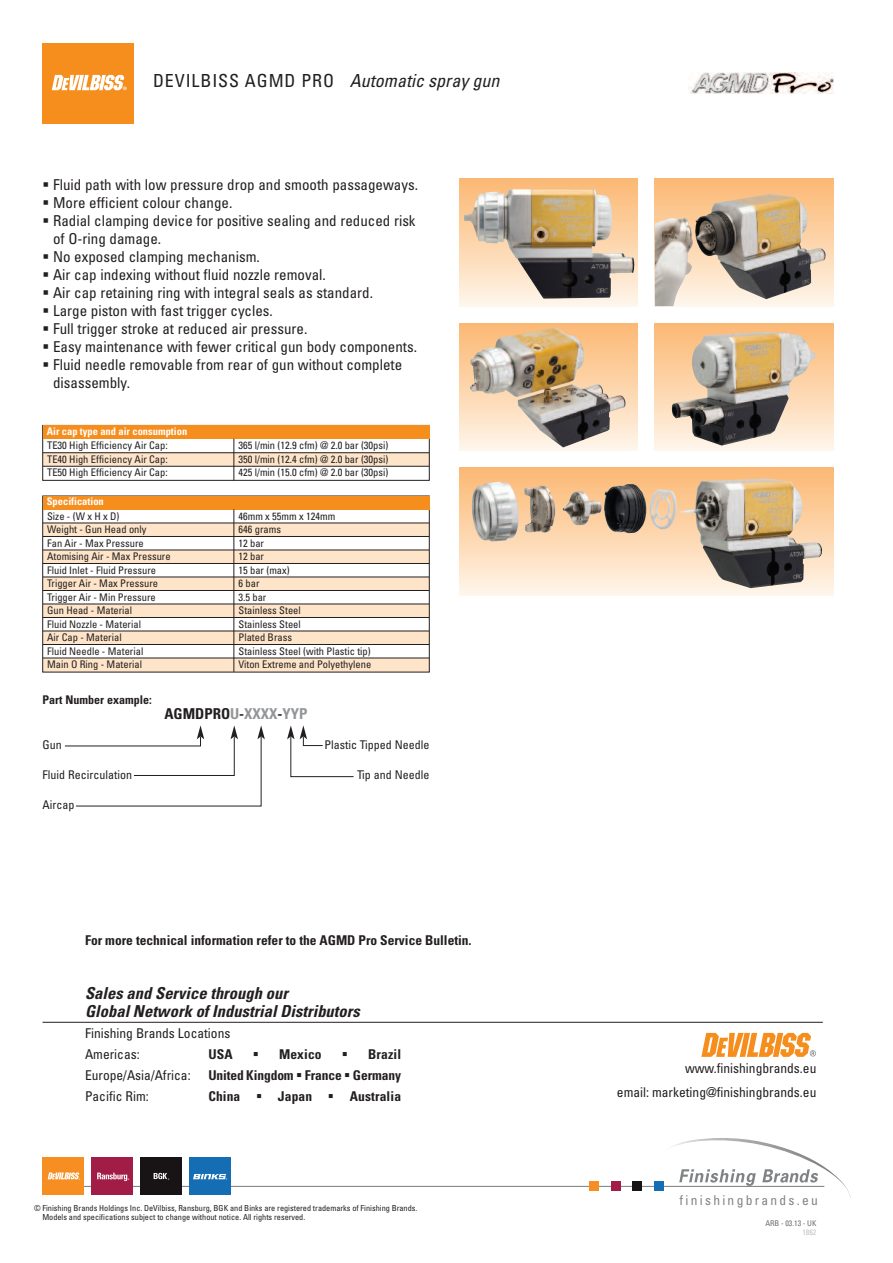
<style>
.page{position:relative;width:893px;height:1263px;background:#fff}
.page>*{position:absolute;margin:0;border:0;box-sizing:border-box;transform-origin:0 0}
.t1{font:italic condensed 18px "Univers";letter-spacing:.005em;color:#231f20}
.t2{font:italic 700 condensed 16.5px/18px "Univers";letter-spacing:.005em;color:#231f20}
.t3{font:condensed 15px/18px "Univers";color:#231f20}
.t4{font:700 condensed 15px "Univers";color:#231f20}
.t5{font:700 condensed 13.5px/21px "Univers";color:#231f20;text-align:justify}
.t6{font:condensed 13.5px/21px "Univers";color:#231f20;text-align:right}
.t7{font:condensed 13.5px "Univers";letter-spacing:.17em;color:#808385}
.t8{font:condensed 12px "Univers";color:#231f20}
.t9{font:700 condensed 12px "Univers";color:#231f20}
.t10{font:condensed 10.5px "Univers";color:#231f20}
.t11{font:700 condensed 10.5px "Univers";color:#fff}
.t12{font:condensed 10.5px "Univers";letter-spacing:.22em;color:#231f20}
.t13{font:condensed 8.25px/9px "Univers";color:#231f20}
.t14{font:condensed 7.8px "Univers";color:#6c6d70}
.t15{font:condensed 7.8px "Univers";color:#c1c2c4}
.s1{font-style:normal}
.s2{color:#939598}
</style>
<div class="page">
<div style="left:43px;top:452px;width:386px;height:14px;background:#fee5c9"></div>
<div style="left:43px;top:523px;width:386px;height:14px;background:#fee5c9"></div>
<div style="left:43px;top:550px;width:386px;height:14px;background:#fee5c9"></div>
<div style="left:43px;top:577px;width:386px;height:14px;background:#fee5c9"></div>
<div style="left:43px;top:604px;width:386px;height:14px;background:#fee5c9"></div>
<div style="left:43px;top:631px;width:386px;height:14px;background:#fee5c9"></div>
<div style="left:43px;top:658px;width:386px;height:14px;background:#fee5c9"></div>
<hr style="left:43px;top:452px;width:386px;height:1px;background:#231f20">
<hr style="left:43px;top:466px;width:386px;height:1px;background:#231f20">
<hr style="left:43px;top:1022px;width:780px;height:1px;background:#231f20">
<hr style="left:63px;top:1186px;width:761px;height:1px;background:#808385">
<div style="left:589px;top:1182px;width:10px;height:9px;background:#f68e21"></div>
<div style="left:611px;top:1182px;width:9px;height:9px;background:#a21c48"></div>
<div style="left:633px;top:1182px;width:9px;height:9px;background:#181314"></div>
<div style="left:654px;top:1182px;width:9px;height:9px;background:#156db4"></div>
<img style="left:663px;top:1138px;width:187px;height:58px">
<svg style="left:679px;top:1169px;width:77px;height:17px"></svg>
<svg style="left:762px;top:1169px;width:56px;height:13px"></svg>
<div style="left:140px;top:1157px;width:41px;height:38px;background:#181314"></div>
<svg style="left:154px;top:1173px;width:15px;height:7px"></svg>
<div style="left:189px;top:1157px;width:41px;height:38px;background:#156db4"></div>
<svg style="left:193px;top:1174px;width:34px;height:6px"></svg>
<div style="left:91px;top:1157px;width:42px;height:38px;background:#a21c48"></div>
<svg style="left:97px;top:1172px;width:32px;height:9px"></svg>
<div style="left:43px;top:1157px;width:41px;height:38px;background:#f68e21"></div>
<svg style="left:48px;top:1172px;width:32px;height:8px"></svg>
<div style="left:43px;top:43px;width:91px;height:80px;background:#f68e1e"></div>
<svg style="left:52px;top:75px;width:75px;height:15px"></svg>
<svg style="left:701px;top:1033px;width:115px;height:24px"></svg>
<hr style="left:43px;top:523px;width:386px;height:1px;background:#231f20">
<hr style="left:43px;top:536px;width:386px;height:1px;background:#231f20">
<hr style="left:43px;top:550px;width:386px;height:1px;background:#231f20">
<hr style="left:43px;top:563px;width:386px;height:1px;background:#231f20">
<hr style="left:43px;top:577px;width:386px;height:1px;background:#231f20">
<hr style="left:43px;top:590px;width:386px;height:1px;background:#231f20">
<hr style="left:43px;top:604px;width:386px;height:1px;background:#231f20">
<hr style="left:43px;top:617px;width:386px;height:1px;background:#231f20">
<hr style="left:43px;top:631px;width:386px;height:1px;background:#231f20">
<hr style="left:43px;top:644px;width:386px;height:1px;background:#231f20">
<hr style="left:43px;top:658px;width:386px;height:1px;background:#231f20">
<svg style="left:65px;top:725px;width:200px;height:81px"></svg>
<svg style="left:287px;top:725px;width:67px;height:52px"></svg>
<div style="left:43px;top:425px;width:386px;height:14px;background:#f68e1e"></div>
<div style="left:43px;top:496px;width:386px;height:13px;background:#f68e1e"></div>
<div style="left:459px;top:179px;width:179px;height:127px;background:linear-gradient(to bottom,#fbb872,#fef5e9)"></div>
<img style="left:464px;top:189px;width:170px;height:110px">
<div style="left:655px;top:179px;width:178px;height:127px;background:linear-gradient(to bottom,#fbb872,#fef5e9)"></div>
<img style="left:655px;top:194px;width:171px;height:112px">
<div style="left:459px;top:323px;width:179px;height:128px;background:linear-gradient(to bottom,#fbb772,#fef4e8)"></div>
<img style="left:470px;top:328px;width:156px;height:119px">
<div style="left:655px;top:323px;width:178px;height:128px;background:linear-gradient(to bottom,#fbb772,#fef4e8)"></div>
<img style="left:672px;top:332px;width:144px;height:114px">
<div style="left:459px;top:468px;width:374px;height:127px;background:linear-gradient(to bottom,#fbb772,#fef5e9)"></div>
<img style="left:472px;top:479px;width:350px;height:109px">
<img style="left:689px;top:72px;width:144px;height:22px">
<hr style="left:234px;top:439px;width:1px;height:41px;background:#231f20">
<hr style="left:234px;top:509px;width:1px;height:163px;background:#231f20">
<h1 class="t1" style="left:153px;top:74px;width:348px"><span class="s1">DEVILBISS AGMD PRO</span> Automatic spray gun</h1>
<h3 class="t3" style="left:43px;top:177px;width:377px">▪ Fluid path with low pressure drop and smooth passageways.</h3>
<h3 class="t3" style="left:43px;top:195px;width:191px">▪ More efficient colour change.</h3>
<h3 class="t3" style="left:53px;top:213px;width:364px;text-indent:-11px">▪ Radial clamping device for positive sealing and reduced risk of O-ring damage.</h3>
<h3 class="t3" style="left:43px;top:249px;width:219px">▪ No exposed clamping mechanism.</h3>
<h3 class="t3" style="left:43px;top:267px;width:285px">▪ Air cap indexing without fluid nozzle removal.</h3>
<h3 class="t3" style="left:43px;top:285px;width:332px">▪ Air cap retaining ring with integral seals as standard.</h3>
<h3 class="t3" style="left:43px;top:303px;width:232px">▪ Large piston with fast trigger cycles.</h3>
<h3 class="t3" style="left:43px;top:321px;width:266px">▪ Full trigger stroke at reduced air pressure.</h3>
<h3 class="t3" style="left:43px;top:339px;width:376px">▪ Easy maintenance with fewer critical gun body components.</h3>
<h3 class="t3" style="left:53px;top:357px;width:351px;text-indent:-11px">▪ Fluid needle removable from rear of gun without complete disassembly.</h3>
<p class="t11" style="left:47px;top:427px;width:142px">Air cap type and air consumption</p>
<p class="t10" style="left:47px;top:442px;width:122px">TE30 High Efficiency Air Cap:</p>
<p class="t10" style="left:238px;top:442px;width:151px">365 l/min (12.9 cfm) @ 2.0 bar (30psi)</p>
<p class="t10" style="left:47px;top:455px;width:122px">TE40 High Efficiency Air Cap:</p>
<p class="t10" style="left:238px;top:455px;width:151px">350 l/min (12.4 cfm) @ 2.0 bar (30psi)</p>
<p class="t10" style="left:47px;top:469px;width:122px">TE50 High Efficiency Air Cap:</p>
<p class="t10" style="left:238px;top:469px;width:151px">425 l/min (15.0 cfm) @ 2.0 bar (30psi)</p>
<p class="t11" style="left:47px;top:498px;width:59px">Specification</p>
<p class="t12" style="left:47px;top:512px;width:74px">Size-(WxHxD)</p>
<p class="t10" style="left:238px;top:512px;width:98px">46mm x 55mm x 124mm</p>
<p class="t10" style="left:47px;top:525px;width:101px">Weight - Gun Head only</p>
<p class="t10" style="left:238px;top:525px;width:44px">646 grams</p>
<p class="t10" style="left:47px;top:539px;width:98px">Fan Air - Max Pressure</p>
<p class="t10" style="left:238px;top:539px;width:27px">12 bar</p>
<p class="t10" style="left:47px;top:552px;width:125px">Atomising Air - Max Pressure</p>
<p class="t10" style="left:238px;top:552px;width:27px">12 bar</p>
<p class="t10" style="left:47px;top:566px;width:110px">Fluid Inlet - Fluid Pressure</p>
<p class="t10" style="left:238px;top:566px;width:53px">15 bar (max)</p>
<p class="t10" style="left:47px;top:579px;width:113px">Trigger Air - Max Pressure</p>
<p class="t10" style="left:238px;top:579px;width:22px">6 bar</p>
<p class="t10" style="left:47px;top:593px;width:110px">Trigger Air - Min Pressure</p>
<p class="t10" style="left:238px;top:593px;width:29px">3.5 bar</p>
<p class="t10" style="left:47px;top:606px;width:87px">Gun Head - Material</p>
<p class="t10" style="left:238px;top:606px;width:64px">Stainless Steel</p>
<p class="t10" style="left:47px;top:620px;width:95px">Fluid Nozzle - Material</p>
<p class="t10" style="left:238px;top:620px;width:64px">Stainless Steel</p>
<p class="t10" style="left:47px;top:633px;width:76px">Air Cap - Material</p>
<p class="t10" style="left:238px;top:633px;width:55px">Plated Brass</p>
<p class="t10" style="left:47px;top:647px;width:98px">Fluid Needle - Material</p>
<p class="t10" style="left:238px;top:647px;width:134px">Stainless Steel (with Plastic tip)</p>
<p class="t10" style="left:47px;top:660px;width:96px">Main O Ring - Material</p>
<p class="t10" style="left:238px;top:660px;width:134px">Viton Extreme and Polyethylene</p>
<p class="t9" style="left:43px;top:696px;width:111px">Part Number example:</p>
<h3 class="t4" style="left:164px;top:708px;width:145px">AGMDPRO<span class="s2">U</span>-<span class="s2">XXXX</span>-<span class="s2">YYP</span></h3>
<p class="t8" style="left:43px;top:740px;width:21px">Gun</p>
<p class="t8" style="left:43px;top:770px;width:91px">Fluid Recirculation</p>
<p class="t8" style="left:43px;top:800px;width:33px">Aircap</p>
<p class="t8" style="left:324px;top:740px;width:107px">Plastic Tipped Needle</p>
<p class="t8" style="left:357px;top:770px;width:74px">Tip and Needle</p>
<p class="t5" style="left:85px;top:931px;width:388px">For more technical information refer to the AGMD Pro Service Bulletin.</p>
<h2 class="t2" style="left:85px;top:985px;width:276px">Sales and Service through our<br>Global Network of Industrial Distributors</h2>
<p class="t6" style="left:85px;top:1023px;width:147px;text-align:left">Finishing Brands Locations<br>Americas:<br>Europe/Asia/Africa:<br>Pacific Rim:</p>
<p class="t5" style="left:208px;top:1044px;width:26px">USA</p>
<p class="t5" style="left:253px;top:1044px;width:70px">▪ Mexico</p>
<p class="t5" style="left:208px;top:1044px;width:194px;text-indent:133px">▪ Brazil United Kingdom ▪ France ▪ Germany China ▪ Japan ▪ Australia</p>
<p class="t13" style="left:42px;top:1205px;width:377px;text-indent:-8px">© Finishing Brands Holdings Inc. DeVilbiss, Ransburg, BGK and Binks are registered trademarks of Finishing Brands.<br>Models and specifications subject to change without notice. All rights reserved.</p>
<p class="t6" style="left:617px;top:1057px;width:201px;line-height:24px">www.finishingbrands.eu<br>email: marketing@finishingbrands.eu</p>
<p class="t7" style="left:679px;top:1195px;width:140px">finishingbrands.eu</p>
<p class="t14" style="left:765px;top:1220px;width:53px">ARB - 03.13 - UK</p>
<p class="t15" style="left:802px;top:1229px;width:15px">1862</p>
</div>
